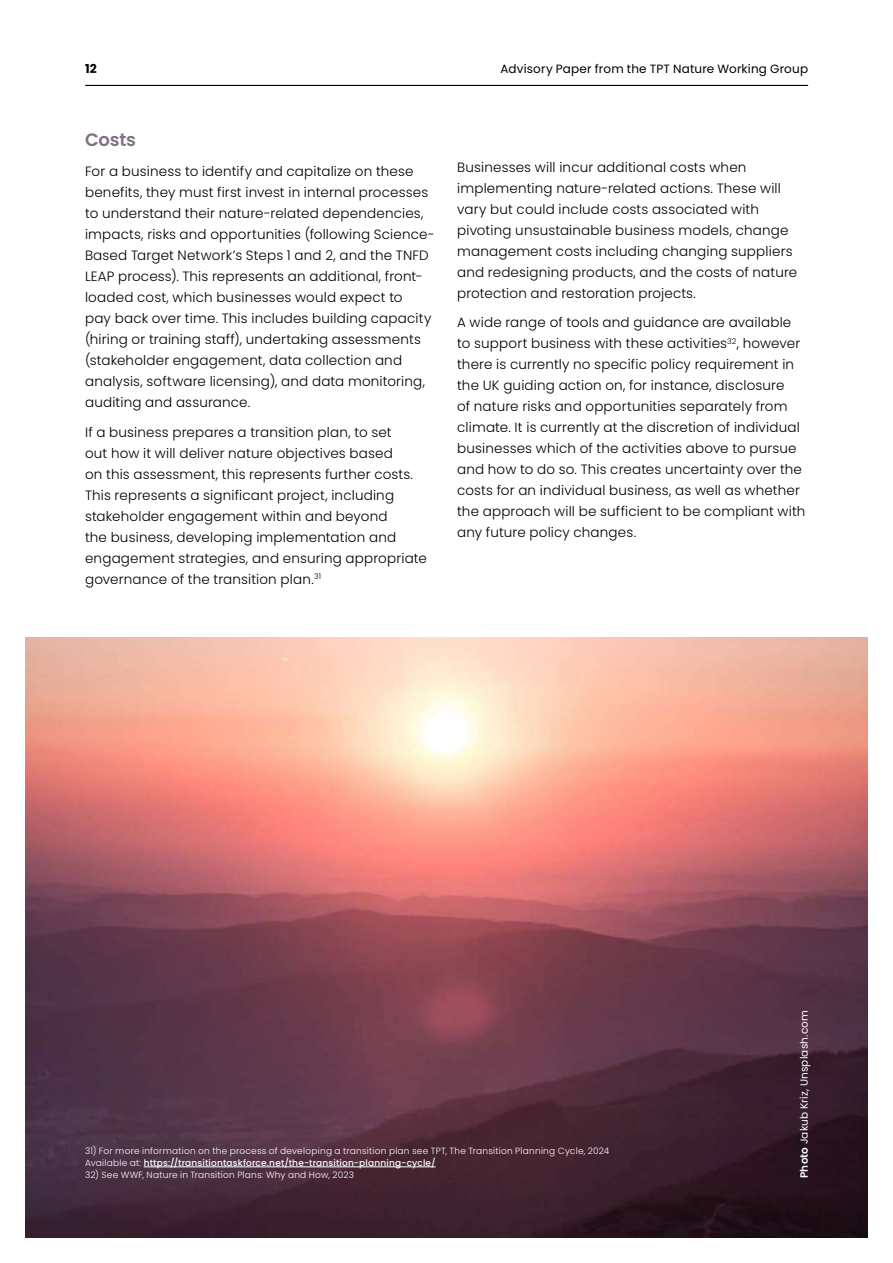
<style>
.page{position:relative;width:893px;height:1263px;background:#fff}
.page>*{position:absolute;margin:0;border:0;box-sizing:border-box;transform-origin:0 0}
.t1{font:600 18px "Poppins";letter-spacing:-.015em;color:#807182}
.t2{font:300 13.5px/21px "Poppins";letter-spacing:.01em;color:#000}
.t3{font:700 12.3px "Poppins";color:#000}
.t4{font:12px "Poppins";letter-spacing:.015em;color:#000}
.t5{font:10.5px "Poppins";letter-spacing:.015em;color:#fff}
.t6{font:300 9px/12px "Poppins";letter-spacing:.025em;color:#fff}
.s1{font-weight:500}
.s2{font-weight:600}
</style>
<div class="page">
<hr style="left:85px;top:85px;width:723px;height:1px;background:#000">
<img style="left:26px;top:638px;width:841px;height:599px">
<hr style="left:144px;top:1166px;width:292px;height:1px;background:#fff">
<p class="t3" style="left:85px;top:61px;width:13px">12</p>
<p class="t4" style="left:500px;top:62px;width:309px">Advisory Paper from the TPT Nature Working Group</p>
<h1 class="t1" style="left:85px;top:130px;width:52px">Costs</h1>
<p class="t2" style="left:85px;top:161px;width:351px">For a business to identify and capitalize on these benefits, they must first invest in internal processes to understand their nature-related dependencies, impacts, risks and opportunities (following Science-Based Target Network’s Steps 1 and 2, and the TNFD LEAP process). This represents an additional, front&shy;loaded cost, which businesses would expect to<br>pay back over time. This includes building capacity (hiring or training staff), undertaking assessments (stakeholder engagement, data collection and analysis, software licensing), and data monitoring, auditing and assurance.</p>
<p class="t2" style="left:85px;top:421px;width:343px">If a business prepares a transition plan, to set<br>out how it will deliver nature objectives based<br>on this assessment, this represents further costs.<br>This represents a significant project, including stakeholder engagement within and beyond<br>the business, developing implementation and engagement strategies, and ensuring appropriate governance of the transition plan.<sup>31</sup></p>
<p class="t2" style="left:457px;top:156px;width:342px">Businesses will incur additional costs when implementing nature-related actions. These will vary but could include costs associated with pivoting unsustainable business models, change management costs including changing suppliers and redesigning products, and the costs of nature protection and restoration projects.</p>
<p class="t2" style="left:457px;top:312px;width:350px">A wide range of tools and guidance are available to support business with these activities<sup>32</sup>, however there is currently no specific policy requirement in the UK guiding action on, for instance, disclosure<br>of nature risks and opportunities separately from climate. It is currently at the discretion of individual businesses which of the activities above to pursue and how to do so. This creates uncertainty over the costs for an individual business, as well as whether the approach will be sufficient to be compliant with any future policy changes.</p>
<p class="t6" style="left:85px;top:1145px;width:526px">31) For more information on the process of developing a transition plan see TPT, The Transition Planning Cycle, 2024<br>Available at: <span class="s1">https://transitiontaskforce.net/the-transition-planning-cycle/</span></p>
<p class="t6" style="left:85px;top:1169px;width:270px">32) See WWF, Nature in Transition Plans: Why and How, 2023</p>
<p class="t5" style="left:798px;top:1178px;width:169px;rotate:-90deg"><span class="s2">Photo</span> Jakub Kriz, Unsplash.com</p>
</div>
